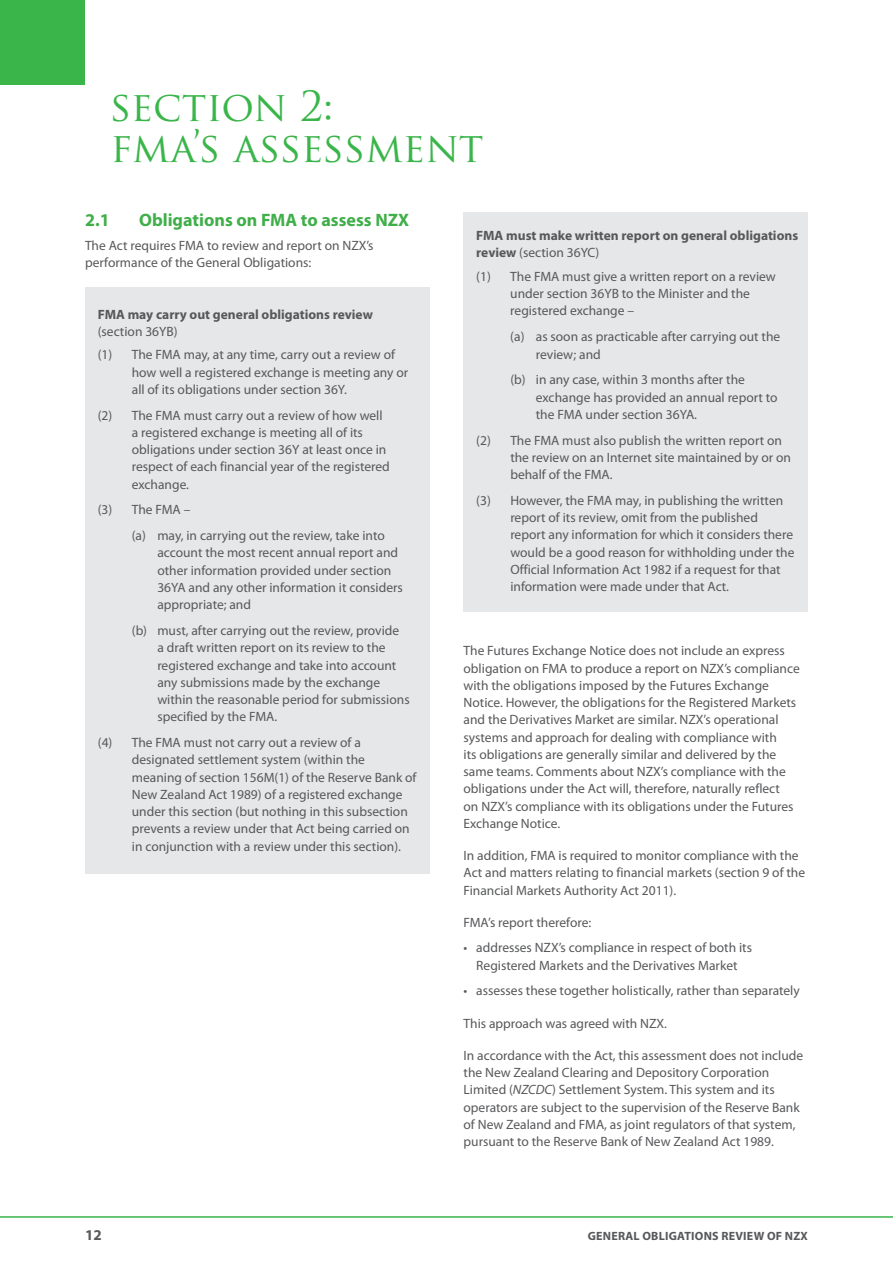
<style>
.page{position:relative;width:893px;height:1263px;background:#fff}
.page>*{position:absolute;margin:0;border:0;box-sizing:border-box;transform-origin:0 0}
.t1{font:40.5px/40.5px "Trajan Pro";color:#3ab54a}
.t2{font:700 18px "Myriad Pro";color:#40ae49}
.t3{font:700 15px "Myriad Pro";color:#57585a}
.t4{font:13.5px/17.2px "Myriad Pro";color:#57585a}
.t5{font:700 13.5px/17.2px "Myriad Pro";color:#57585a}
.t6{font:700 12px "Myriad Pro";letter-spacing:.02em;color:#57585a}
.s1{font-weight:400}
.s2{font-style:italic}
</style>
<div class="page">
<div style="left:0;top:0;width:85px;height:85px;background:#3ab54a"></div>
<hr style="left:0;top:1216px;width:893px;height:2px;background:#3ab54a">
<div style="left:85px;top:287px;width:344px;height:587px;background:#e6e7e9"></div>
<div style="left:463px;top:213px;width:345px;height:399px;background:#e6e7e9"></div>
<h1 class="t1" style="left:111px;top:86px;width:375px">SECTION 2:<br>FMA’S ASSESSMENT</h1>
<h2 class="t2" style="left:85px;top:208px;width:326px">2.1 Obligations on FMA to assess NZX</h2>
<p class="t4" style="left:85px;top:236px;width:290px">The Act requires FMA to review and report on NZX’s performance of the General Obligations:</p>
<p class="t5" style="left:98px;top:305px;width:277px">FMA may carry out general obligations review</p>
<p class="t4" style="left:98px;top:319px;width:299px;line-height:23.7px">(section 36YB)<br>(1) The FMA may, at any time, carry out a review of</p>
<p class="t4" style="left:132px;top:363px;width:278px">how well a registered exchange is meeting any or all of its obligations under section 36Y.</p>
<p class="t4" style="left:132px;top:406px;width:260px;text-indent:-34px">(2) The FMA must carry out a review of how well a registered exchange is meeting all of its obligations under section 36Y at least once in respect of each financial year of the registered exchange.</p>
<p class="t4" style="left:132px;top:497px;width:254px;line-height:25.8px;text-indent:-34px">(3) The FMA –<br>(a) may, in carrying out the review, take into</p>
<p class="t4" style="left:157px;top:544px;width:247px">account the most recent annual report and other information provided under section 36YA and any other information it considers appropriate; and</p>
<p class="t4" style="left:157px;top:622px;width:254px;text-indent:-26px">(b) must, after carrying out the review, provide<br>a draft written report on its review to the registered exchange and take into account any submissions made by the exchange within the reasonable period for submissions specified by the FMA.</p>
<p class="t4" style="left:132px;top:734px;width:286px;text-indent:-34px">(4) The FMA must not carry out a review of a designated settlement system (within the meaning of section 156M(1) of the Reserve Bank of New Zealand Act 1989) of a registered exchange under this section (but nothing in this subsection prevents a review under that Act being carried on in conjunction with a review under this section).</p>
<p class="t5" style="left:476px;top:226px;width:323px">FMA must make written report on general obligations review <span class="s1">(section 36YC)</span></p>
<p class="t4" style="left:510px;top:268px;width:267px;text-indent:-34px">(1) The FMA must give a written report on a review under section 36YB to the Minister and the registered exchange –</p>
<p class="t4" style="left:536px;top:328px;width:246px;text-indent:-26px">(a) as soon as practicable after carrying out the review; and</p>
<p class="t4" style="left:536px;top:371px;width:243px;text-indent:-26px">(b) in any case, within 3 months after the exchange has provided an annual report to the FMA under section 36YA.</p>
<p class="t4" style="left:510px;top:431px;width:282px;text-indent:-34px">(2) The FMA must also publish the written report on the review on an Internet site maintained by or on behalf of the FMA.</p>
<p class="t4" style="left:510px;top:491px;width:286px;text-indent:-34px">(3) However, the FMA may, in publishing the written report of its review, omit from the published report any information for which it considers there would be a good reason for withholding under the Official Information Act 1982 if a request for that information were made under that Act.</p>
<p class="t4" style="left:464px;top:642px;width:338px">The Futures Exchange Notice does not include an express obligation on FMA to produce a report on NZX’s compliance with the obligations imposed by the Futures Exchange Notice. However, the obligations for the Registered Markets and the Derivatives Market are similar. NZX’s operational systems and approach for dealing with compliance with<br>its obligations are generally similar and delivered by the same teams. Comments about NZX’s compliance with the obligations under the Act will, therefore, naturally reflect<br>on NZX’s compliance with its obligations under the Futures Exchange Notice.</p>
<p class="t4" style="left:464px;top:847px;width:343px">In addition, FMA is required to monitor compliance with the<br>Act and matters relating to financial markets (section 9 of the<br>Financial Markets Authority Act 2011).</p>
<p class="t4" style="left:464px;top:913px;width:129px">FMA’s report therefore:</p>
<p class="t4" style="left:464px;top:939px;width:290px;text-align:center">• addresses NZX’s compliance in respect of both its<br>Registered Markets and the Derivatives Market</p>
<p class="t4" style="left:464px;top:982px;width:338px">• assesses these together holistically, rather than separately</p>
<p class="t4" style="left:464px;top:1014px;width:205px">This approach was agreed with NZX.</p>
<p class="t4" style="left:464px;top:1046px;width:341px">In accordance with the Act, this assessment does not include the New Zealand Clearing and Depository Corporation Limited (<span class="s2">NZCDC</span>) Settlement System. This system and its operators are subject to the supervision of the Reserve Bank of New Zealand and FMA, as joint regulators of that system, pursuant to the Reserve Bank of New Zealand Act 1989.</p>
<p class="t3" style="left:85px;top:1225px;width:18px">12</p>
<p class="t6" style="left:588px;top:1228px;width:221px">General obligations review of NZX</p>
</div>
